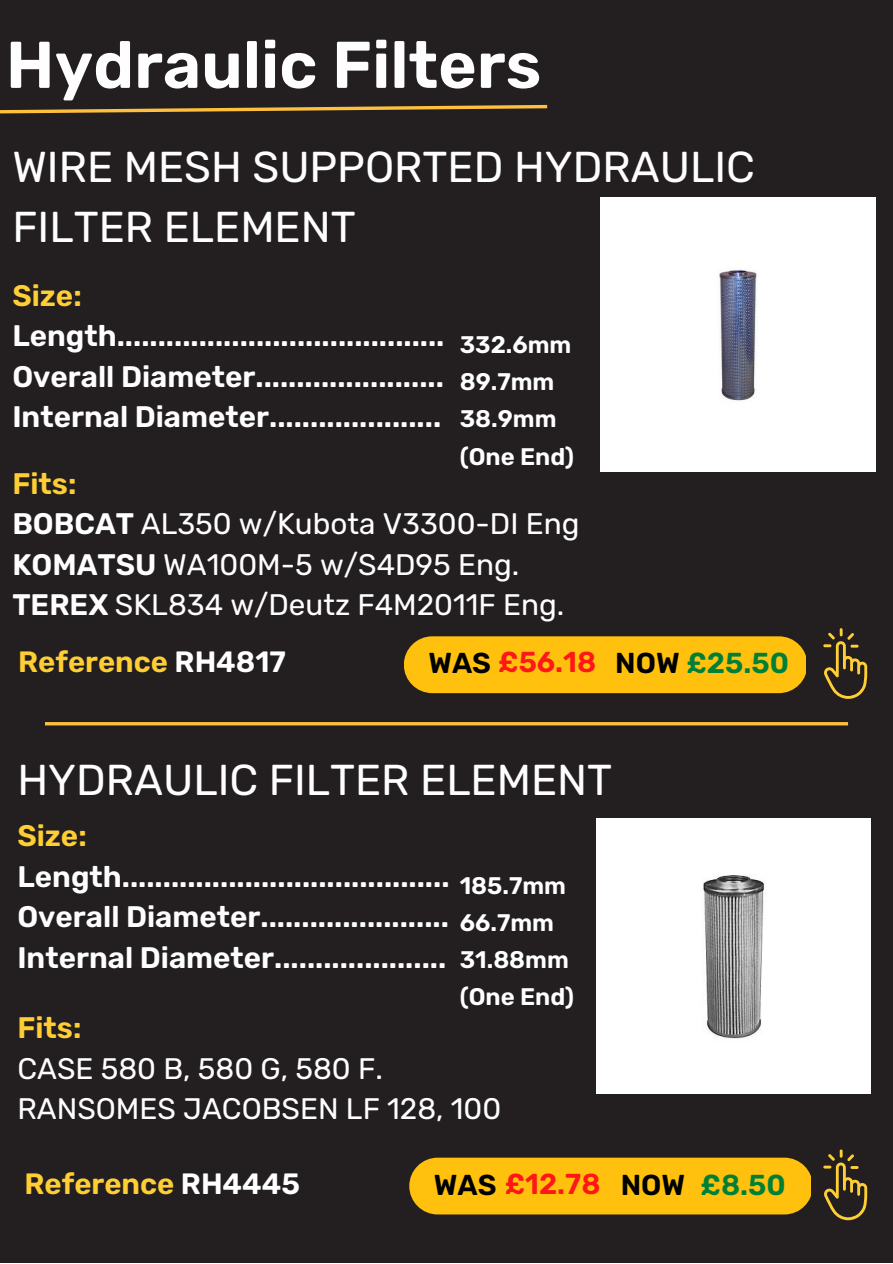
<style>
.page{position:relative;width:893px;height:1264px;background:#fff}
.page>*{position:absolute;margin:0;border:0;box-sizing:border-box;transform-origin:0 0}
.t1{font:600 66px "Rubik";color:#fefefe}
.t2{font:43.2px/59.6px "Rubik";color:#fefefe}
.t3{font:600 29.7px/40.5px "Rubik";color:#fefefe;text-align:justify}
.t4{font:29.7px/40.5px "Rubik";color:#fefefe}
.t5{font:600 29.7px "Rubik";color:#ffce34}
.t6{font:600 29.4px "Rubik";color:#ffce34}
.t7{font:600 28.8px "Rubik";color:#000}
.t8{font:600 24px/37px "Rubik";color:#fff}
.s1{font-weight:600;color:#ffce34}
.s2{font-weight:600;color:#fff}
.s3{color:#fff}
.s4{font-weight:600}
.s5{color:#ff1616}
.s6{color:#008037}
</style>
<div class="page">
<div style="left:0;top:0;width:892px;height:1262px;background:#231f20"></div>
<svg style="left:0;top:104px;width:548px;height:10px"></svg>
<div style="left:600px;top:197px;width:275px;height:274px;background:#fff"></div>
<div style="left:404px;top:636px;width:401px;height:57px;background:#ffc10e"></div>
<img style="left:596px;top:819px;width:274px;height:274px">
<div style="left:409px;top:1157px;width:401px;height:57px;background:#ffc10e"></div>
<hr style="left:45px;top:722px;width:803px;height:3px;background:#ffc03e">
<svg style="left:823px;top:628px;width:44px;height:71px"></svg>
<svg style="left:823px;top:1149px;width:44px;height:71px"></svg>
<h1 class="t1" style="left:6px;top:26px;width:537px">Hydraulic Filters</h1>
<h2 class="t2" style="left:12px;top:138px;width:744px">WIRE MESH SUPPORTED HYDRAULIC<br>FILTER ELEMENT</h2>
<p class="t5" style="left:12px;top:278px;width:71px">Size:</p>
<p class="t3" style="left:12px;top:315px;width:433px">Length........................................<br>Overall Diameter.......................<br>Internal Diameter.....................</p>
<p class="t8" style="left:459px;top:326px;width:116px">332.6mm<br>89.7mm<br>38.9mm (One End)</p>
<p class="t4" style="left:12px;top:463px;width:568px"><span class="s1">Fits:<br></span><span class="s2">BOBCAT</span> <span class="s3">AL350 w/Kubota V3300-DI Eng<br></span><span class="s4">KOMATSU</span> WA100M-5 w/S4D95 Eng.<br><span class="s4">TEREX</span> SKL834 w/Deutz F4M2011F Eng.</p>
<p class="t6" style="left:18px;top:645px;width:269px">Reference <span class="s3">RH4817</span></p>
<p class="t7" style="left:428px;top:646px;width:362px">WAS <span class="s5">£56.18</span> NOW <span class="s6">£25.50</span></p>
<h2 class="t2" style="left:17px;top:750px;width:596px">HYDRAULIC FILTER ELEMENT</h2>
<p class="t5" style="left:17px;top:818px;width:71px">Size:</p>
<p class="t3" style="left:17px;top:856px;width:433px">Length........................................<br>Overall Diameter.......................<br>Internal Diameter.....................</p>
<p class="t8" style="left:459px;top:867px;width:116px">185.7mm<br>66.7mm<br>31.88mm (One End)</p>
<p class="t5" style="left:17px;top:1010px;width:66px">Fits:</p>
<p class="t4" style="left:17px;top:1048px;width:485px">CASE 580 B, 580 G, 580 F.<br>RANSOMES JACOBSEN LF 128, 100</p>
<p class="t6" style="left:25px;top:1166px;width:277px">Reference <span class="s3">RH4445</span></p>
<p class="t7" style="left:434px;top:1167px;width:353px">WAS <span class="s5">£12.78</span> NOW <span class="s6">£8.50</span></p>
</div>
